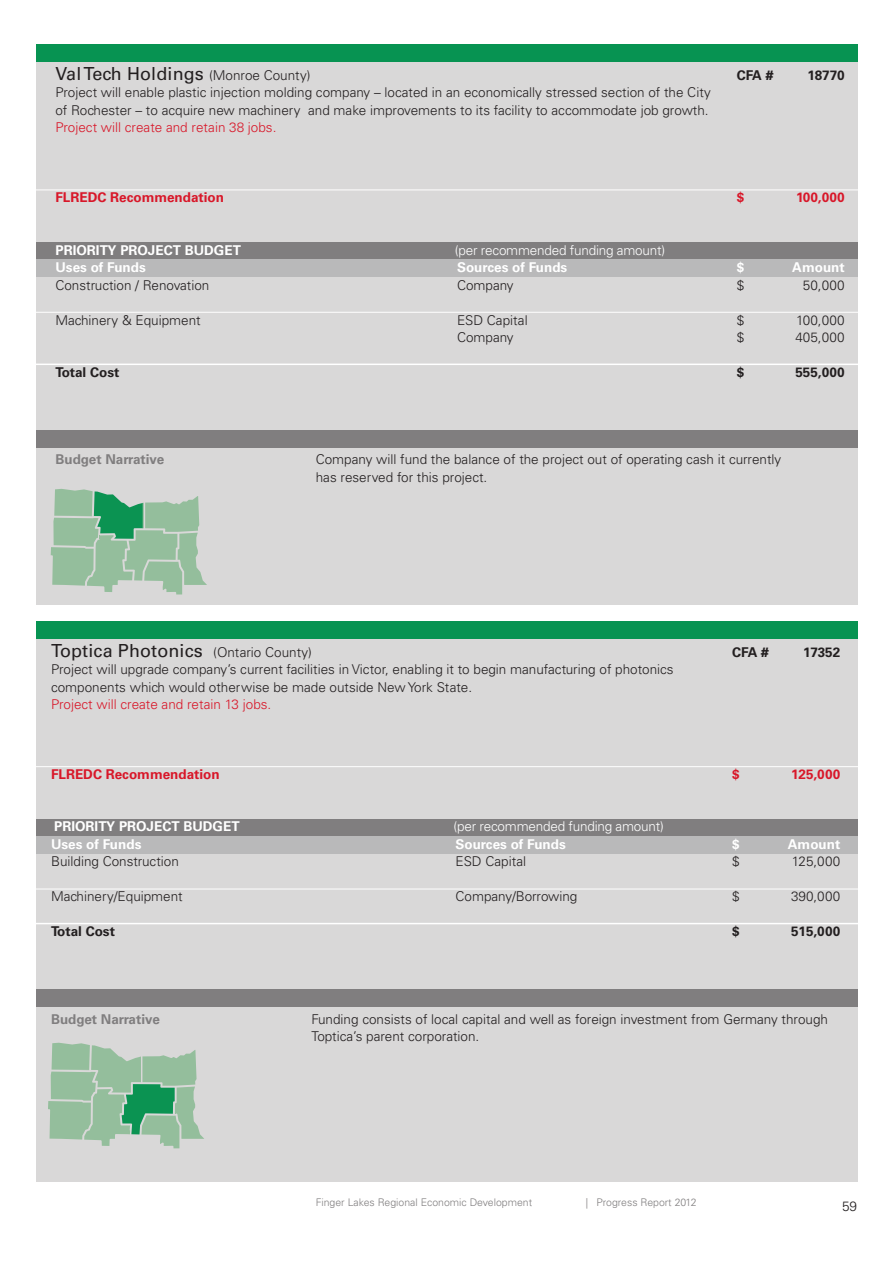
<style>
.page{position:relative;width:893px;height:1263px;background:#fff}
.page>*{position:absolute;margin:0;border:0;box-sizing:border-box;transform-origin:0 0}
.t1{font:18px "Univers";letter-spacing:.005em;color:#231f20}
.t2{font:300 13.5px/17.4px "Univers";color:#231f20}
.t3{font:700 13.5px "Univers";color:#fff}
.t4{font:300 13.5px "Univers";color:#d81729}
.t5{font:300 13.5px "Univers";letter-spacing:-.015em;color:#fff}
.t6{font:700 13.5px "Univers";color:#d81729}
.t7{font:700 13.5px "Univers";color:#231f20}
.t8{font:700 13.5px "Univers";color:#807e7f}
.t9{font:300 10.5px "Univers";color:#807e7f}
.s1{font-weight:300;font-size:13.5px}
</style>
<div class="page">
<div style="left:36px;top:44px;width:821px;height:395px;background:#d9d8d8"></div>
<div style="left:36px;top:430px;width:821px;height:175px;background:#d9d8d8"></div>
<hr style="left:19px;top:312px;width:849px;height:1px;background:#fff">
<hr style="left:19px;top:364px;width:849px;height:1px;background:#fff">
<hr style="left:13px;top:190px;width:856px;height:1px;background:#fff">
<div style="left:36px;top:430px;width:821px;height:18px;background:#807e7f"></div>
<div style="left:36px;top:242px;width:821px;height:17px;background:#807e7f"></div>
<div style="left:36px;top:259px;width:821px;height:17px;background:#b9b9ba"></div>
<div style="left:36px;top:44px;width:821px;height:17px;background:#079352"></div>
<div style="left:36px;top:622px;width:821px;height:397px;background:#d9d8d8"></div>
<div style="left:36px;top:990px;width:821px;height:191px;background:#d9d8d8"></div>
<hr style="left:15px;top:889px;width:849px;height:1px;background:#fff">
<hr style="left:15px;top:923px;width:849px;height:1px;background:#fff">
<hr style="left:9px;top:766px;width:856px;height:1px;background:#fff">
<div style="left:36px;top:989px;width:821px;height:18px;background:#807e7f"></div>
<div style="left:36px;top:820px;width:821px;height:17px;background:#807e7f"></div>
<div style="left:36px;top:836px;width:821px;height:18px;background:#b9b9ba"></div>
<div style="left:36px;top:622px;width:821px;height:17px;background:#079352"></div>
<svg style="left:51px;top:489px;width:156px;height:105px"></svg>
<svg style="left:48px;top:1043px;width:156px;height:105px"></svg>
<h1 class="t1" style="left:55px;top:67px;width:257px">ValTech Holdings <span class="s1">(Monroe County)</span></h1>
<p class="t2" style="left:56px;top:85px;width:657px">Project will enable plastic injection molding company – located in an economically stressed section of the City of Rochester – to acquire new machinery and make improvements to its facility to accommodate job growth.</p>
<p class="t4" style="left:56px;top:123px;width:222px">Project will create and retain 38 jobs.</p>
<p class="t6" style="left:55px;top:193px;width:170px">FLREDC Recommendation</p>
<p class="t3" style="left:55px;top:245px;width:187px">PRIORITY PROJECT BUDGET</p>
<p class="t5" style="left:455px;top:245px;width:212px">(per recommended funding amount)</p>
<p class="t3" style="left:55px;top:262px;width:92px">Uses of Funds</p>
<p class="t2" style="left:55px;top:277px;width:155px">Construction / Renovation</p>
<p class="t2" style="left:55px;top:312px;width:147px">Machinery &amp; Equipment</p>
<p class="t7" style="left:55px;top:367px;width:65px">Total Cost</p>
<p class="t3" style="left:457px;top:262px;width:112px">Sources of Funds</p>
<p class="t2" style="left:457px;top:277px;width:58px">Company</p>
<p class="t2" style="left:457px;top:312px;width:72px">ESD Capital<br>Company</p>
<p class="t7" style="left:737px;top:70px;width:38px">CFA #</p>
<p class="t7" style="left:807px;top:70px;width:39px">18770</p>
<p class="t6" style="left:737px;top:193px;width:9px">$</p>
<p class="t6" style="left:796px;top:193px;width:50px">100,000</p>
<p class="t3" style="left:737px;top:262px;width:9px">$</p>
<p class="t3" style="left:792px;top:262px;width:54px">Amount</p>
<p class="t2" style="left:737px;top:277px;width:9px">$</p>
<p class="t2" style="left:803px;top:277px;width:43px">50,000</p>
<p class="t2" style="left:737px;top:312px;width:9px">$</p>
<p class="t2" style="left:796px;top:312px;width:50px">100,000</p>
<p class="t2" style="left:737px;top:330px;width:9px">$</p>
<p class="t2" style="left:795px;top:330px;width:51px">405,000</p>
<p class="t7" style="left:737px;top:367px;width:9px">$</p>
<p class="t7" style="left:795px;top:367px;width:51px">555,000</p>
<p class="t8" style="left:55px;top:455px;width:110px">Budget Narrative</p>
<p class="t2" style="left:316px;top:452px;width:467px">Company will fund the balance of the project out of operating cash it currently has reserved for this project.</p>
<h1 class="t1" style="left:51px;top:644px;width:262px">Toptica Photonics <span class="s1">(Ontario County)</span></h1>
<p class="t2" style="left:51px;top:662px;width:624px">Project will upgrade company’s current facilities in Victor, enabling it to begin manufacturing of photonics components which would otherwise be made outside New York State.</p>
<p class="t4" style="left:51px;top:699px;width:222px">Project will create and retain 13 jobs.</p>
<p class="t6" style="left:51px;top:769px;width:170px">FLREDC Recommendation</p>
<p class="t3" style="left:54px;top:822px;width:187px">PRIORITY PROJECT BUDGET</p>
<p class="t5" style="left:454px;top:822px;width:212px">(per recommended funding amount)</p>
<p class="t3" style="left:51px;top:839px;width:92px">Uses of Funds</p>
<p class="t2" style="left:51px;top:854px;width:129px">Building Construction</p>
<p class="t2" style="left:51px;top:889px;width:133px">Machinery/Equipment</p>
<p class="t7" style="left:51px;top:927px;width:65px">Total Cost</p>
<p class="t3" style="left:455px;top:839px;width:112px">Sources of Funds</p>
<p class="t2" style="left:455px;top:854px;width:72px">ESD Capital</p>
<p class="t2" style="left:455px;top:889px;width:123px">Company/Borrowing</p>
<p class="t7" style="left:732px;top:647px;width:38px">CFA #</p>
<p class="t7" style="left:803px;top:647px;width:39px">17352</p>
<p class="t6" style="left:732px;top:769px;width:9px">$</p>
<p class="t6" style="left:791px;top:769px;width:51px">125,000</p>
<p class="t3" style="left:732px;top:839px;width:9px">$</p>
<p class="t3" style="left:788px;top:839px;width:54px">Amount</p>
<p class="t2" style="left:732px;top:854px;width:9px">$</p>
<p class="t2" style="left:792px;top:854px;width:50px">125,000</p>
<p class="t2" style="left:732px;top:889px;width:9px">$</p>
<p class="t2" style="left:791px;top:889px;width:51px">390,000</p>
<p class="t7" style="left:732px;top:927px;width:9px">$</p>
<p class="t7" style="left:791px;top:927px;width:51px">515,000</p>
<p class="t8" style="left:51px;top:1014px;width:110px">Budget Narrative</p>
<p class="t2" style="left:311px;top:1011px;width:518px">Funding consists of local capital and well as foreign investment from Germany through<br>Toptica’s parent corporation.</p>
<p class="t9" style="left:316px;top:1199px;width:218px">Finger Lakes Regional Economic Development</p>
<p class="t9" style="left:586px;top:1199px;width:113px">| Progress Report 2012</p>
<p class="t2" style="left:842px;top:1198px;width:16px">59</p>
</div>
